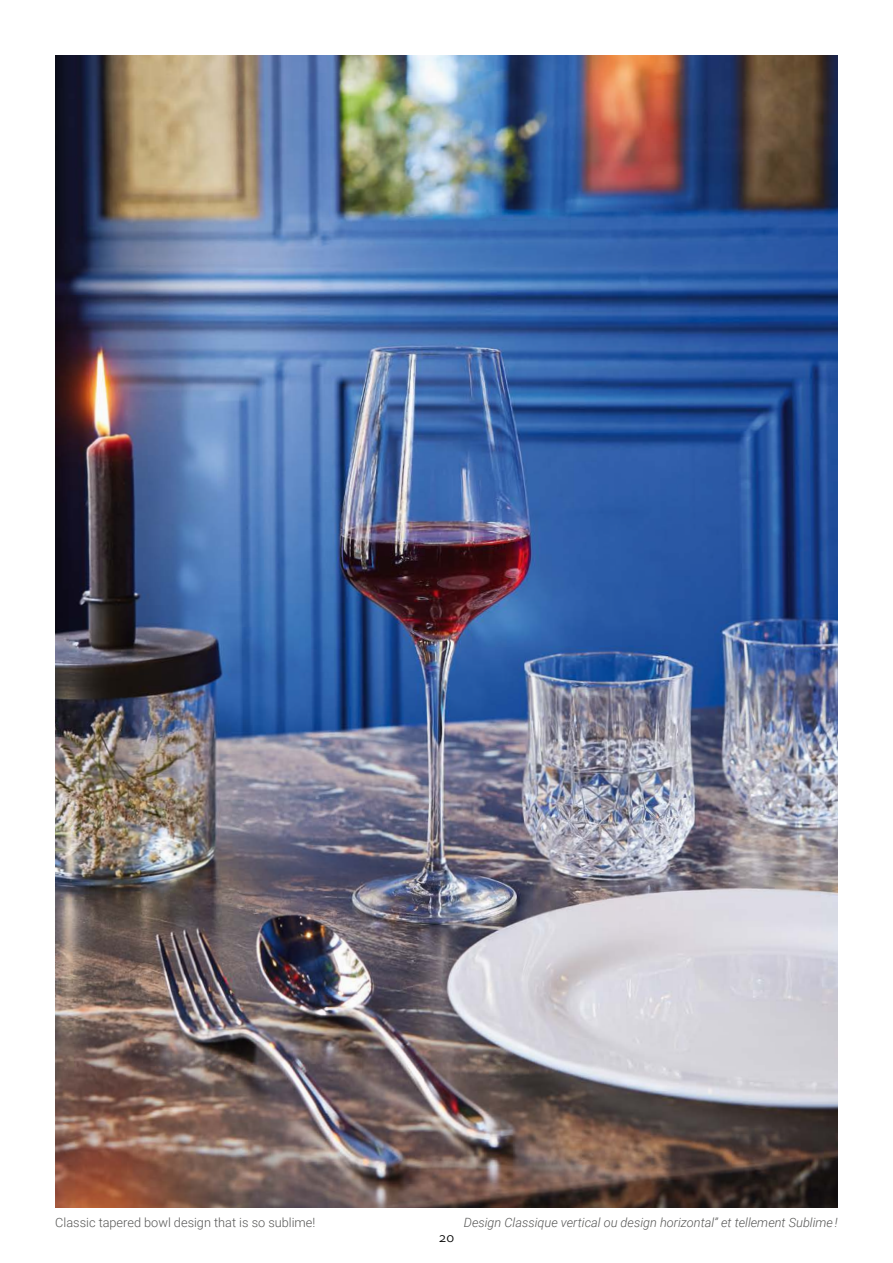
<style>
.page{position:relative;width:893px;height:1263px;background:#fff}
.page>*{position:absolute;margin:0;border:0;box-sizing:border-box;transform-origin:0 0}
.t1{font:300 13.5px "AW Conqueror Sans";color:#000}
.t2{font:italic 300 12.75px "Roboto";color:#575756}
.t3{font:300 12.75px "Roboto";color:#575756}
</style>
<div class="page">
<img style="left:55px;top:55px;width:783px;height:1153px">
<p class="t3" style="left:55px;top:1214px;width:262px">Classic tapered bowl design that is so sublime!</p>
<p class="t2" style="left:464px;top:1214px;width:375px">Design Classique vertical ou design horizontal” et tellement Sublime !</p>
<p class="t1" style="left:439px;top:1226px;width:17px">20</p>
</div>
